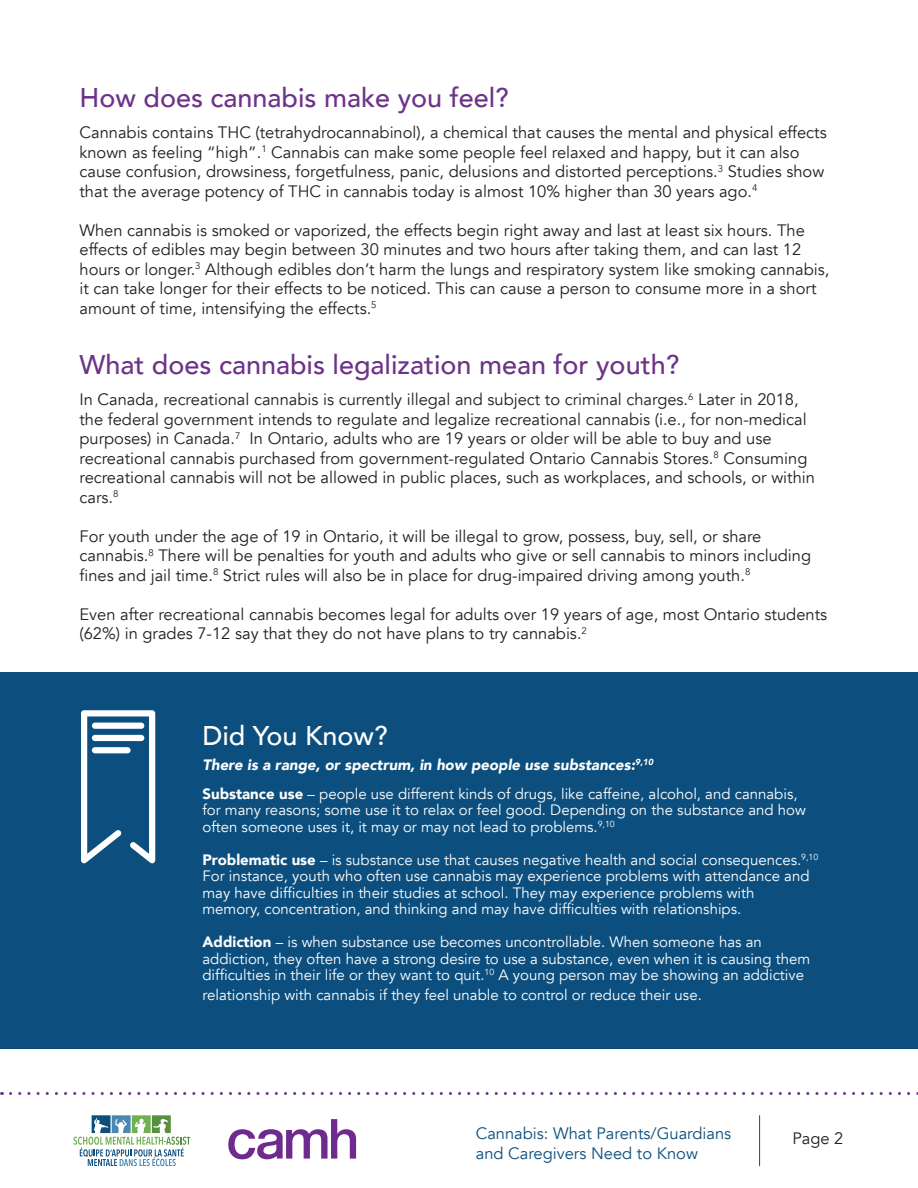
<style>
.page{position:relative;width:918px;height:1188px;background:#fff}
.page>*{position:absolute;margin:0;border:0;box-sizing:border-box;transform-origin:0 0}
.h3_-_purple{font:500 27px "Avenir";color:#6d3388}
.h3_-_purple-2{font:500 27px "Avenir";color:#fff}
.t1{font:16.5px/19.5px "Avenir";color:#231f20}
.t2{font:16.5px/19.5px "Avenir";color:#0c4f7e}
.t3{font:15px/16.5px "Avenir";color:#fff}
.h3_-_purple-3{font:italic 900 15px "Avenir";color:#fff}
.s1{font-weight:900}
</style>
<div class="page">
<svg style="left:73px;top:1115px;width:117px;height:51px"></svg>
<svg style="left:228px;top:1119px;width:128px;height:40px"></svg>
<div style="left:0;top:673px;width:918px;height:376px;background:#0c4f7e"></div>
<svg style="left:81px;top:710px;width:74px;height:153px"></svg>
<div style="left:92px;top:723px;width:52px;height:6px;background:#fff;border-radius:3px"></div>
<div style="left:92px;top:735px;width:52px;height:6px;background:#fff;border-radius:3px"></div>
<div style="left:92px;top:747px;width:39px;height:6px;background:#fff;border-radius:3px"></div>
<svg style="left:11px;top:1092px;width:907px;height:3px"></svg>
<hr style="left:759px;top:1115px;width:1px;height:51px;background:#0c4f7e">
<p class="h3_-_purple" style="left:80px;top:74px;width:431px">How does cannabis make you feel?</p>
<p class="t1" style="left:80px;top:123px;width:749px">Cannabis contains THC (tetrahydrocannabinol), a chemical that causes the mental and physical effects known as feeling “high”.<sup>1</sup> Cannabis can make some people feel relaxed and happy, but it can also cause confusion, drowsiness, forgetfulness, panic, delusions and distorted perceptions.<sup>3</sup> Studies show that the average potency of THC in cannabis today is almost 10% higher than 30 years ago.<sup>4</sup></p>
<p class="t1" style="left:80px;top:220px;width:751px">When cannabis is smoked or vaporized, the effects begin right away and last at least six hours. The effects of edibles may begin between 30 minutes and two hours after taking them, and can last 12 hours or longer.<sup>3</sup> Although edibles don’t harm the lungs and respiratory system like smoking cannabis, it can take longer for their effects to be noticed. This can cause a person to consume more in a short amount of time, intensifying the effects.<sup>5</sup></p>
<p class="h3_-_purple" style="left:80px;top:341px;width:601px">What does cannabis legalization mean for youth?</p>
<p class="t1" style="left:80px;top:390px;width:737px">In Canada, recreational cannabis is currently illegal and subject to criminal charges.<sup>6</sup> Later in 2018, the federal government intends to regulate and legalize recreational cannabis (i.e., for non-medical purposes) in Canada.<sup>7</sup> In Ontario, adults who are 19 years or older will be able to buy and use recreational cannabis purchased from government-regulated Ontario Cannabis Stores.<sup>8</sup> Consuming recreational cannabis will not be allowed in public places, such as workplaces, and schools, or within cars.<sup>8</sup></p>
<p class="t1" style="left:80px;top:526px;width:733px">For youth under the age of 19 in Ontario, it will be illegal to grow, possess, buy, sell, or share cannabis.<sup>8</sup> There will be penalties for youth and adults who give or sell cannabis to minors including fines and jail time.<sup>8</sup> Strict rules will also be in place for drug-impaired driving among youth.<sup>8</sup></p>
<p class="t1" style="left:80px;top:604px;width:749px">Even after recreational cannabis becomes legal for adults over 19 years of age, most Ontario students (62%) in grades 7-12 say that they do not have plans to try cannabis.<sup>2</sup></p>
<p class="h3_-_purple-2" style="left:202px;top:712px;width:187px">Did You Know?</p>
<p class="h3_-_purple-3" style="left:202px;top:753px;width:452px">There is a range, or spectrum, in how people use substances:<sup>9,10</sup></p>
<p class="t3" style="left:202px;top:786px;width:605px"><span class="s1">Substance use</span> – people use different kinds of drugs, like caffeine, alcohol, and cannabis, for many reasons; some use it to relax or feel good. Depending on the substance and how often someone uses it, it may or may not lead to problems.<sup>9,10</sup></p>
<p class="t3" style="left:202px;top:852px;width:617px"><span class="s1">Problematic use</span> – is substance use that causes negative health and social consequences.<sup>9,10<br></sup>For instance, youth who often use cannabis may experience problems with attendance and may have difficulties in their studies at school. They may experience problems with</p>
<p class="t3" style="left:202px;top:901px;width:540px">memory, concentration, and thinking and may have difficulties with relationships.</p>
<p class="t3" style="left:202px;top:934px;width:609px"><span class="s1">Addiction</span> – is when substance use becomes uncontrollable. When someone has an addiction, they often have a strong desire to use a substance, even when it is causing them difficulties in their life or they want to quit.<sup>10</sup> A young person may be showing an addictive</p>
<p class="t3" style="left:202px;top:987px;width:501px">relationship with cannabis if they feel unable to control or reduce their use.</p>
<p class="t2" style="left:476px;top:1124px;width:257px">Cannabis: What Parents/Guardians and Caregivers Need to Know</p>
<p class="t1" style="left:792px;top:1129px;width:53px">Page 2</p>
</div>
